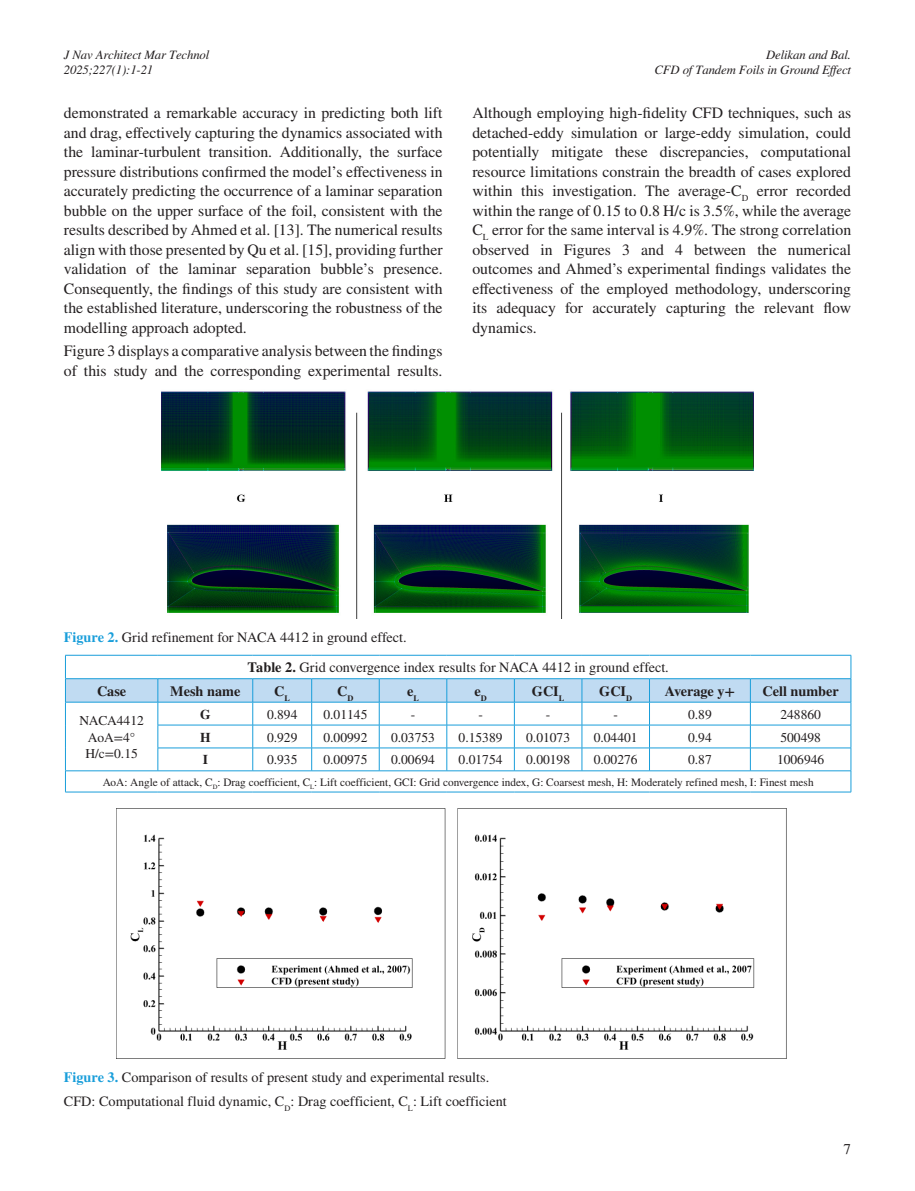
<style>
.page{position:relative;width:915px;height:1191px;background:#fff}
.page>*{position:absolute;margin:0;border:0;box-sizing:border-box;transform-origin:0 0}
.Normal_wrd_1{font:15.75px/19.5px "STIX General";color:#231f20;text-align:justify}
.t1{font:15px "STIX General";color:#231f20}
.RESİM-ALTI{font:14.25px "STIX General";color:#231f20}
.TABLO-BASI{font:14.25px "STIX General";color:#231f20}
.TABLO-ARA{font:700 14.25px "STIX General";color:#231f20}
.TABLO-YAZI{font:13.5px/16.2px "STIX General";color:#231f20;text-align:center}
.TABLO-YAZI-2{font:700 13.5px "STIX General";color:#231f20}
.t2{font:italic 12.75px/15px "STIX General";letter-spacing:-.01em;color:#231f20;text-align:right}
.TABLO-ALTI{font:11.25px "STIX General";color:#231f20}
.s1{font-weight:700;color:#199eda}
.s2{font-weight:700}
</style>
<div class="page">
<img style="left:161px;top:391px;width:592px;height:227px">
<svg style="left:65px;top:655px;width:786px;height:137px"></svg>
<hr style="left:65px;top:791px;width:93px;height:1px;background:#199eda">
<hr style="left:158px;top:791px;width:95px;height:1px;background:#199eda">
<hr style="left:253px;top:791px;width:58px;height:1px;background:#199eda">
<hr style="left:311px;top:791px;width:68px;height:1px;background:#199eda">
<hr style="left:379px;top:791px;width:67px;height:1px;background:#199eda">
<hr style="left:446px;top:791px;width:68px;height:1px;background:#199eda">
<hr style="left:514px;top:791px;width:67px;height:1px;background:#199eda">
<hr style="left:581px;top:791px;width:68px;height:1px;background:#199eda">
<hr style="left:649px;top:791px;width:101px;height:1px;background:#199eda">
<hr style="left:750px;top:791px;width:100px;height:1px;background:#199eda">
<img style="left:116px;top:808px;width:671px;height:251px">
<p class="t2" style="left:64px;top:47px;width:147px;text-align:left">J Nav Architect Mar Technol<br>2025;227(1):1-21</p>
<p class="Normal_wrd_1" style="left:64px;top:104px;width:380px">demonstrated a remarkable accuracy in predicting both lift and drag, effectively capturing the dynamics associated with the laminar-turbulent transition. Additionally, the surface pressure distributions confirmed the model’s effectiveness in accurately predicting the occurrence of a laminar separation bubble on the upper surface of the foil, consistent with the results described by Ahmed et al. [13]. The numerical results align with those presented by Qu et al. [15], providing further validation of the laminar separation bubble’s presence.<br>Consequently, the findings of this study are consistent with the established literature, underscoring the robustness of the modelling approach adopted.</p>
<p class="Normal_wrd_1" style="left:64px;top:342px;width:380px">Figure 3 displays a comparative analysis between the findings of this study and the corresponding experimental results.</p>
<p class="t2" style="left:654px;top:47px;width:198px">Delikan and Bal.<br>CFD of Tandem Foils in Ground Effect</p>
<p class="Normal_wrd_1" style="left:472px;top:104px;width:380px">Although employing high-fidelity CFD techniques, such as detached-eddy simulation or large-eddy simulation, could potentially mitigate these discrepancies, computational resource limitations constrain the breadth of cases explored within this investigation. The average-C<sub>D</sub> error recorded within the range of 0.15 to 0.8 H/c is 3.5%, while the average C<sub>L</sub> error for the same interval is 4.9%. The strong correlation observed in Figures 3 and 4 between the numerical outcomes and Ahmed’s experimental findings validates the effectiveness of the employed methodology, underscoring its adequacy for accurately capturing the relevant flow dynamics.</p>
<p class="RESİM-ALTI" style="left:64px;top:627px;width:344px"><span class="s1">Figure 2.</span> Grid refinement for NACA 4412 in ground effect.</p>
<p class="TABLO-BASI" style="left:247px;top:658px;width:422px"><span class="s2">Table 2.</span> Grid convergence index results for NACA 4412 in ground effect.</p>
<p class="TABLO-ARA" style="left:97px;top:680px;width:31px">Case</p>
<p class="TABLO-ARA" style="left:170px;top:680px;width:72px">Mesh name</p>
<p class="TABLO-ARA" style="left:274px;top:680px;width:17px">C<sub>L</sub></p>
<p class="TABLO-ARA" style="left:337px;top:680px;width:18px">C<sub>D</sub></p>
<p class="TABLO-ARA" style="left:407px;top:680px;width:13px">e<sub>L</sub></p>
<p class="TABLO-ARA" style="left:474px;top:680px;width:14px">e<sub>D</sub></p>
<p class="TABLO-ARA" style="left:531px;top:680px;width:34px">GCI<sub>L</sub></p>
<p class="TABLO-ARA" style="left:599px;top:680px;width:34px">GCI<sub>D</sub></p>
<p class="TABLO-ARA" style="left:664px;top:680px;width:72px">Average y+</p>
<p class="TABLO-ARA" style="left:762px;top:680px;width:78px">Cell number</p>
<p class="TABLO-YAZI" style="left:79px;top:713px;width:66px">NACA4412<br>AoA=4°<br>H/c=0.15</p>
<p class="TABLO-YAZI-2" style="left:200px;top:704px;width:12px">G</p>
<p class="TABLO-YAZI" style="left:267px;top:706px;width:32px">0.894</p>
<p class="TABLO-YAZI" style="left:323px;top:706px;width:45px">0.01145</p>
<p class="TABLO-YAZI" style="left:410px;top:706px;width:6px">-</p>
<p class="TABLO-YAZI" style="left:478px;top:706px;width:6px">-</p>
<p class="TABLO-YAZI" style="left:545px;top:706px;width:6px">-</p>
<p class="TABLO-YAZI" style="left:613px;top:706px;width:6px">-</p>
<p class="TABLO-YAZI" style="left:688px;top:706px;width:25px">0.89</p>
<p class="TABLO-YAZI" style="left:780px;top:706px;width:42px">248860</p>
<p class="TABLO-YAZI-2" style="left:200px;top:727px;width:12px">H</p>
<p class="TABLO-YAZI" style="left:267px;top:729px;width:32px">0.929</p>
<p class="TABLO-YAZI" style="left:323px;top:729px;width:45px">0.00992</p>
<p class="TABLO-YAZI" style="left:391px;top:729px;width:45px">0.03753</p>
<p class="TABLO-YAZI" style="left:458px;top:729px;width:45px">0.15389</p>
<p class="TABLO-YAZI" style="left:526px;top:729px;width:45px">0.01073</p>
<p class="TABLO-YAZI" style="left:593px;top:729px;width:45px">0.04401</p>
<p class="TABLO-YAZI" style="left:688px;top:729px;width:25px">0.94</p>
<p class="TABLO-YAZI" style="left:780px;top:729px;width:42px">500498</p>
<p class="TABLO-YAZI-2" style="left:203px;top:750px;width:7px">I</p>
<p class="TABLO-YAZI" style="left:267px;top:752px;width:32px">0.935</p>
<p class="TABLO-YAZI" style="left:323px;top:752px;width:45px">0.00975</p>
<p class="TABLO-YAZI" style="left:391px;top:752px;width:45px">0.00694</p>
<p class="TABLO-YAZI" style="left:458px;top:752px;width:45px">0.01754</p>
<p class="TABLO-YAZI" style="left:526px;top:752px;width:45px">0.00198</p>
<p class="TABLO-YAZI" style="left:593px;top:752px;width:45px">0.00276</p>
<p class="TABLO-YAZI" style="left:688px;top:752px;width:25px">0.87</p>
<p class="TABLO-YAZI" style="left:776px;top:752px;width:49px">1006946</p>
<p class="TABLO-ALTI" style="left:103px;top:774px;width:712px">AoA: Angle of attack, C<sub>D</sub>: Drag coefficient, C<sub>L</sub>: Lift coefficient, GCI: Grid convergence index, G: Coarsest mesh, H: Moderately refined mesh, I: Finest mesh</p>
<p class="RESİM-ALTI" style="left:64px;top:1067px;width:427px"><span class="s1">Figure 3.</span> Comparison of results of present study and experimental results.</p>
<p class="RESİM-ALTI" style="left:64px;top:1091px;width:444px">CFD: Computational fluid dynamic, C<sub>D</sub>: Drag coefficient, C<sub>L</sub>: Lift coefficient</p>
<p class="t1" style="left:843px;top:1138px;width:9px">7</p>
</div>
